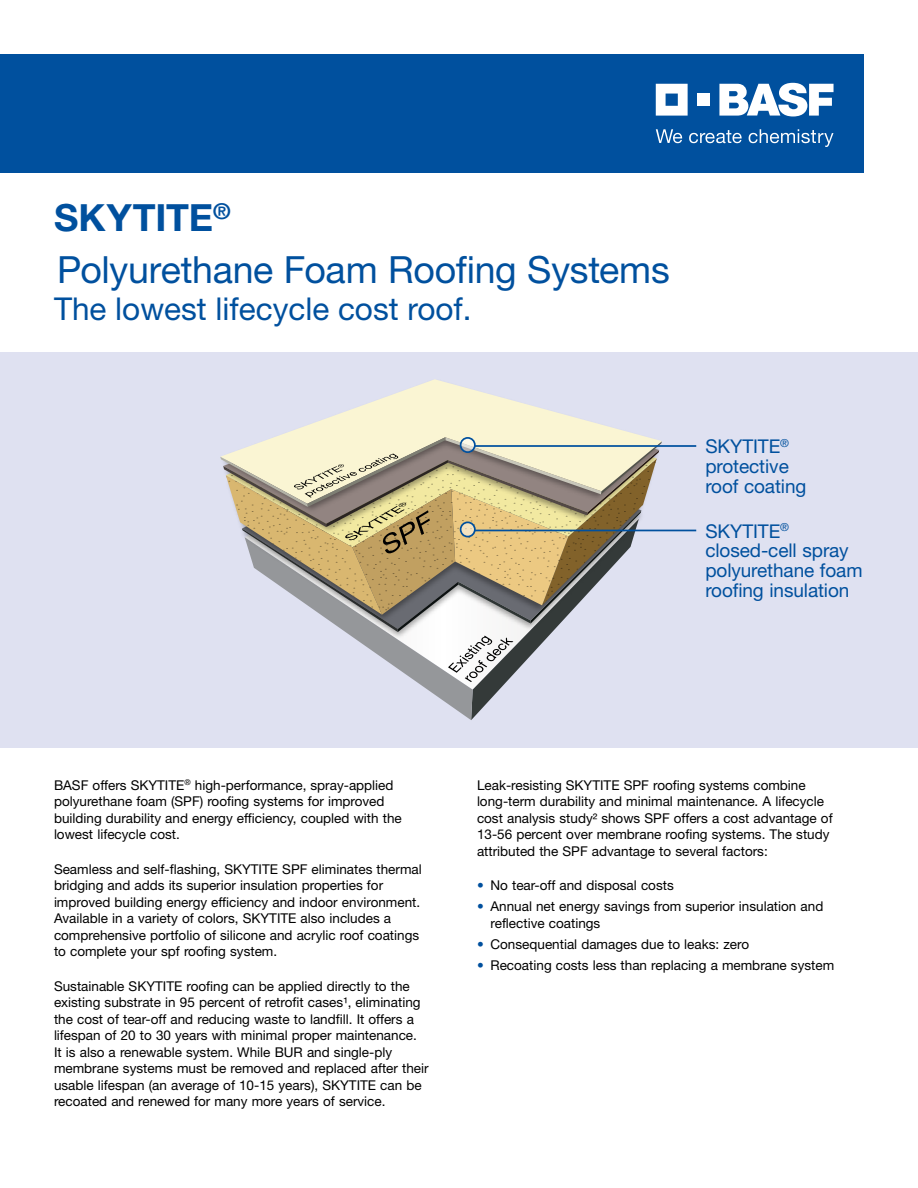
<style>
.page{position:relative;width:918px;height:1188px;background:#fff}
.page>*{position:absolute;margin:0;border:0;box-sizing:border-box;transform-origin:0 0}
.t1{font:37.5px "Helvetica Neue LT Std";letter-spacing:-.01em;color:#00509e}
.A4__Helv_55___25_30p{font:700 37.5px "Helvetica Neue LT Std";color:#00509e}
.t2{font:31.5px "Helvetica Neue LT Std";color:#00509e}
.t3{font:18.9px/19.8px "Helvetica Neue LT Std";letter-spacing:-.005em;color:#00509e}
.text{font:13.5px/16.5px "Helvetica Neue LT Std";color:#000}
.s1{color:#00509e}
</style>
<div class="page">
<div style="left:0;top:54px;width:864px;height:119px;background:#00509e"></div>
<svg style="left:656px;top:84px;width:32px;height:32px"></svg>
<div style="left:697px;top:94px;width:13px;height:12px;background:#fff"></div>
<svg style="left:719px;top:83px;width:115px;height:34px"></svg>
<svg style="left:656px;top:129px;width:26px;height:14px"></svg>
<svg style="left:689px;top:130px;width:53px;height:13px"></svg>
<svg style="left:749px;top:129px;width:85px;height:18px"></svg>
<div style="left:0;top:352px;width:918px;height:396px;background:#dfe1f1"></div>
<svg style="left:276px;top:379px;width:370px;height:58px"></svg>
<svg style="left:220px;top:437px;width:442px;height:283px"></svg>
<hr style="left:475px;top:445px;width:221px;height:2px;background:#00509e">
<svg style="left:461px;top:438px;width:14px;height:14px"></svg>
<div style="left:460px;top:437px;width:16px;height:16px;border:2px solid #00509e;border-radius:50%"></div>
<hr style="left:475px;top:530px;width:221px;height:1px;background:#00509e">
<svg style="left:461px;top:522px;width:14px;height:15px"></svg>
<div style="left:460px;top:522px;width:16px;height:15px;border:2px solid #00509e;border-radius:50%"></div>
<p class="A4__Helv_55___25_30p" style="left:54px;top:195px;width:178px">SKYTITE<sup>®</sup></p>
<p class="t1" style="left:57px;top:247px;width:614px">Polyurethane Foam Roofing Systems</p>
<p class="t2" style="left:54px;top:290px;width:419px">The lowest lifecycle cost roof.</p>
<p class="t3" style="left:705px;top:436px;width:103px">SKYTITE<sup>® </sup>protective roof coating</p>
<p class="t3" style="left:705px;top:521px;width:159px">SKYTITE<sup>® </sup>closed-cell spray polyurethane foam roofing insulation</p>
<p class="text" style="left:54px;top:777px;width:349px">BASF offers SKYTITE<sup>®</sup> high-performance, spray-applied polyurethane foam (SPF) roofing systems for improved building durability and energy efficiency, coupled with the lowest lifecycle cost.</p>
<p class="text" style="left:54px;top:861px;width:369px">Seamless and self-flashing, SKYTITE SPF eliminates thermal bridging and adds its superior insulation properties for improved building energy efficiency and indoor environment.<br>Available in a variety of colors, SKYTITE also includes a comprehensive portfolio of silicone and acrylic roof coatings to complete your spf roofing system.</p>
<p class="text" style="left:54px;top:978px;width:376px">Sustainable SKYTITE roofing can be applied directly to the existing substrate in 95 percent of retrofit cases¹, eliminating the cost of tear-off and reducing waste to landfill. It offers a lifespan of 20 to 30 years with minimal proper maintenance.<br>It is also a renewable system. While BUR and single-ply membrane systems must be removed and replaced after their usable lifespan (an average of 10-15 years), SKYTITE can be recoated and renewed for many more years of service.</p>
<p class="text" style="left:477px;top:777px;width:357px">Leak-resisting SKYTITE SPF roofing systems combine long‑term durability and minimal maintenance. A lifecycle cost analysis study² shows SPF offers a cost advantage of 13-56 percent over membrane roofing systems. The study attributed the SPF advantage to several factors:</p>
<p class="text" style="left:477px;top:877px;width:198px"><span class="s1">•</span> No tear-off and disposal costs</p>
<p class="text" style="left:490px;top:898px;width:334px;text-indent:-14px"><span class="s1">•</span> Annual net energy savings from superior insulation and reflective coatings</p>
<p class="text" style="left:477px;top:936px;width:274px"><span class="s1">•</span> Consequential damages due to leaks: zero</p>
<p class="text" style="left:477px;top:957px;width:359px"><span class="s1">•</span> Recoating costs less than replacing a membrane system</p>
</div>
